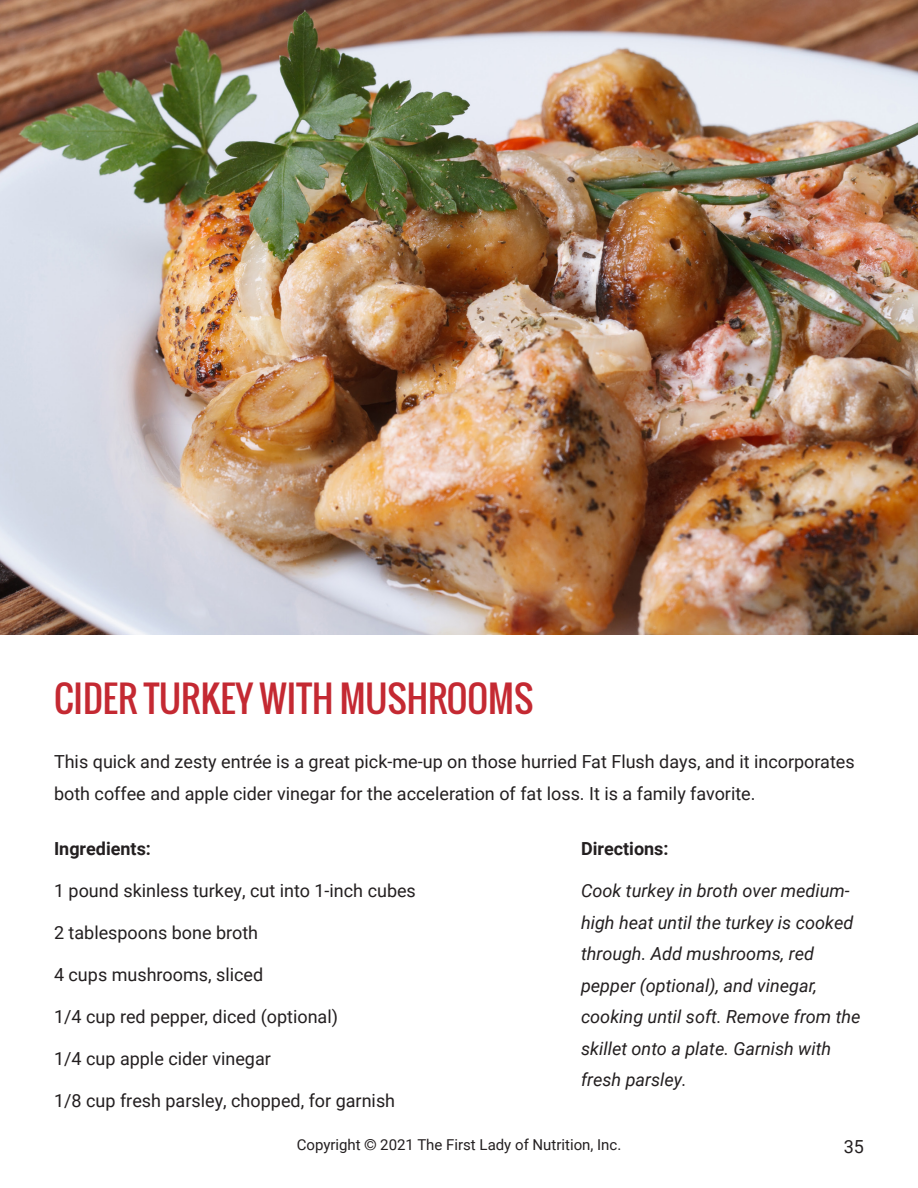
<style>
.page{position:relative;width:918px;height:1188px;background:#fff}
.page>*{position:absolute;margin:0;border:0;box-sizing:border-box;transform-origin:0 0}
.Section_Header__Red{font:36px "Oswald";color:#c42932}
.t1{font:18px/31.5px "Roboto";color:#231f20}
.t2{font:italic 18px/31.5px "Roboto";color:#231f20}
.t3{font:700 18px "Roboto";color:#231f20}
.t4{font:15px "Roboto";color:#231f20}
.s1{font-family:"Helvetica Neue"}
</style>
<div class="page">
<img style="left:0;top:0;width:918px;height:634px">
<p class="Section_Header__Red" style="left:54px;top:672px;width:481px">CIDER TURKEY WITH MUSHROOMS</p>
<p class="t1" style="left:54px;top:746px;width:802px">This quick and zesty entrée is a great pick-me-up on those hurried Fat Flush days, and it incorporates both coffee and apple cider vinegar for the acceleration of fat loss. It is a family favorite.</p>
<p class="t3" style="left:54px;top:836px;width:99px">Ingredients:</p>
<p class="t1" style="left:54px;top:875px;width:363px">1 pound skinless turkey, cut into 1-inch cubes</p>
<p class="t1" style="left:54px;top:917px;width:206px">2 tablespoons bone broth</p>
<p class="t1" style="left:54px;top:959px;width:211px">4 cups mushrooms, sliced</p>
<p class="t1" style="left:54px;top:1001px;width:286px">1/4 cup red pepper, diced (optional)</p>
<p class="t1" style="left:54px;top:1043px;width:218px">1/4 cup apple cider vinegar</p>
<p class="t1" style="left:54px;top:1085px;width:343px">1/8 cup fresh parsley, chopped, for garnish</p>
<p class="t3" style="left:581px;top:836px;width:89px">Directions:</p>
<p class="t2" style="left:581px;top:875px;width:281px">Cook turkey in broth over medium&shy;high heat until the turkey is cooked through. Add mushrooms, red pepper (optional), and vinegar, cooking until soft. Remove from the skillet onto a plate. Garnish with fresh parsley.</p>
<p class="t4" style="left:297px;top:1134px;width:326px">Copyright <span class="s1">©</span> 2021 The First Lady of Nutrition, Inc.</p>
<p class="t1" style="left:844px;top:1130px;width:22px">35</p>
</div>
